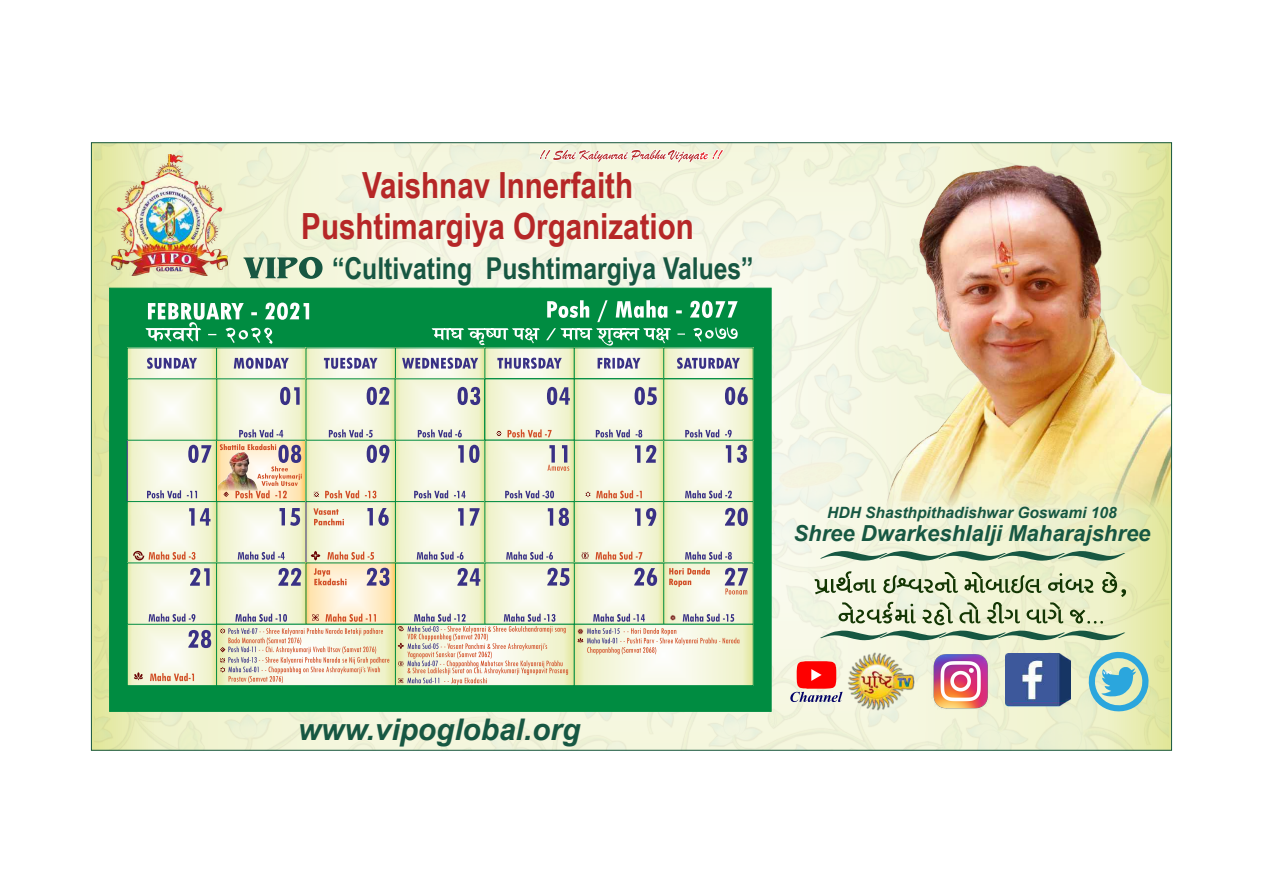
<style>
.page{position:relative;width:1263px;height:893px;background:#fff}
.page>*{position:absolute;margin:0;border:0;box-sizing:border-box;transform-origin:0 0}
.t1{font:700 36.08px/41.2px "Arial Narrow";color:#b62727;text-align:center}
.t2{font:700 30.15px "Arial Narrow";color:#175742}
.t3{font:italic 700 29.85px "Arial";color:#175742}
.t4{font:italic 700 22.05px "Arial";color:#175742}
.t5{font:italic 700 15.52px "Arial";color:#175742}
</style>
<div class="page">
<img style="left:93px;top:145px;width:1076px;height:603px">
<img style="left:824px;top:145px;width:345px;height:513px">
<img style="left:111px;top:155px;width:116px;height:120px">
<svg style="left:243px;top:257px;width:80px;height:22px;background:#85a68d"></svg>
<svg style="left:538px;top:148px;width:186px;height:20px;background:#ecdaca"></svg>
<div style="left:844px;top:646px;width:71px;height:71px;background:#f6f8e3"></div>
<img style="left:848px;top:648px;width:66px;height:68px">
<svg style="left:790px;top:661px;width:52px;height:41px;background:#e37070"></svg>
<img style="left:1006px;top:653px;width:65px;height:57px">
<img style="left:932px;top:652px;width:59px;height:59px">
<svg style="left:1086px;top:650px;width:63px;height:68px;background:#9ed1c9"></svg>
<svg style="left:820px;top:551px;width:305px;height:10px;background:#8dac92"></svg>
<svg style="left:109px;top:288px;width:662px;height:423px;background:#269b56"></svg>
<svg style="left:129px;top:442px;width:86px;height:58px;background:#f3f5db"></svg>
<svg style="left:576px;top:442px;width:86px;height:58px;background:#f3f5db"></svg>
<svg style="left:218px;top:503px;width:86px;height:58px;background:#f4f6dc"></svg>
<svg style="left:129px;top:626px;width:86px;height:58px;background:#f4f5db"></svg>
<div style="left:127px;top:624px;width:90px;height:62px;border:1px solid #008c41"></div>
<svg style="left:397px;top:565px;width:86px;height:57px;background:#f4f6dd"></svg>
<svg style="left:397px;top:442px;width:86px;height:58px;background:#f3f5db"></svg>
<svg style="left:576px;top:565px;width:86px;height:57px;background:#f4f6db"></svg>
<svg style="left:308px;top:503px;width:86px;height:58px;background:#f4f5db"></svg>
<svg style="left:665px;top:442px;width:86px;height:58px;background:#f3f5dc"></svg>
<svg style="left:487px;top:381px;width:85px;height:57px;background:#f4f6dc"></svg>
<svg style="left:576px;top:381px;width:86px;height:57px;background:#f3f5db"></svg>
<svg style="left:665px;top:381px;width:86px;height:57px;background:#f3f5dc"></svg>
<svg style="left:218px;top:442px;width:86px;height:58px"></svg>
<div style="left:216px;top:440px;width:90px;height:62px;border:1px solid #008c41"></div>
<svg style="left:308px;top:442px;width:86px;height:58px;background:#f3f5db"></svg>
<div style="left:306px;top:440px;width:90px;height:62px;border:1px solid #008c41"></div>
<svg style="left:129px;top:503px;width:86px;height:58px;background:#f3f5db"></svg>
<div style="left:127px;top:501px;width:90px;height:62px;border:1px solid #008c41"></div>
<svg style="left:397px;top:503px;width:86px;height:58px;background:#f4f6db"></svg>
<div style="left:395px;top:501px;width:90px;height:62px;border:1px solid #008c41"></div>
<svg style="left:487px;top:503px;width:85px;height:58px;background:#f4f6dc"></svg>
<svg style="left:576px;top:503px;width:86px;height:58px;background:#f3f5db"></svg>
<div style="left:574px;top:501px;width:90px;height:62px;border:1px solid #008c41"></div>
<svg style="left:665px;top:503px;width:86px;height:58px;background:#f4f6dc"></svg>
<div style="left:663px;top:501px;width:90px;height:62px;border:1px solid #008c41"></div>
<svg style="left:129px;top:565px;width:86px;height:57px;background:#f4f6db"></svg>
<svg style="left:218px;top:565px;width:86px;height:57px;background:#f4f6dc"></svg>
<svg style="left:308px;top:565px;width:86px;height:57px;background:#feebc9"></svg>
<svg style="left:487px;top:565px;width:85px;height:57px;background:#f4f6dd"></svg>
<svg style="left:665px;top:565px;width:86px;height:57px"></svg>
<svg style="left:218px;top:626px;width:176px;height:58px"></svg>
<div style="left:216px;top:624px;width:180px;height:62px;border:1px solid #008c41"></div>
<div style="left:395px;top:624px;width:179px;height:62px;background:#e6eaa9"></div>
<div style="left:395px;top:624px;width:179px;height:62px;border:1px solid #008c41"></div>
<svg style="left:129px;top:350px;width:86px;height:27px;background:#f3f5da"></svg>
<svg style="left:218px;top:350px;width:86px;height:27px;background:#f3f5db"></svg>
<svg style="left:308px;top:350px;width:86px;height:27px;background:#f3f5db"></svg>
<svg style="left:397px;top:350px;width:86px;height:27px"></svg>
<svg style="left:487px;top:350px;width:85px;height:27px"></svg>
<div style="left:485px;top:348px;width:89px;height:31px;border:1px solid #008c41"></div>
<svg style="left:576px;top:350px;width:86px;height:27px;background:#f3f5da"></svg>
<div style="left:574px;top:348px;width:90px;height:31px;border:1px solid #008c41"></div>
<svg style="left:665px;top:350px;width:86px;height:27px"></svg>
<div style="left:663px;top:348px;width:90px;height:31px;border:1px solid #008c41"></div>
<svg style="left:147px;top:358px;width:50px;height:11px"></svg>
<svg style="left:234px;top:358px;width:55px;height:11px"></svg>
<svg style="left:324px;top:358px;width:53px;height:11px"></svg>
<svg style="left:402px;top:358px;width:76px;height:11px"></svg>
<svg style="left:497px;top:358px;width:65px;height:11px"></svg>
<svg style="left:188px;top:445px;width:23px;height:18px"></svg>
<svg style="left:367px;top:445px;width:22px;height:18px"></svg>
<svg style="left:189px;top:508px;width:21px;height:18px"></svg>
<svg style="left:280px;top:508px;width:20px;height:18px"></svg>
<svg style="left:367px;top:508px;width:22px;height:18px"></svg>
<svg style="left:190px;top:568px;width:20px;height:18px"></svg>
<svg style="left:278px;top:568px;width:23px;height:18px"></svg>
<svg style="left:367px;top:568px;width:22px;height:18px"></svg>
<svg style="left:457px;top:568px;width:23px;height:18px"></svg>
<svg style="left:547px;top:568px;width:22px;height:18px"></svg>
<svg style="left:634px;top:568px;width:23px;height:18px"></svg>
<svg style="left:188px;top:630px;width:23px;height:18px"></svg>
<svg style="left:218px;top:381px;width:86px;height:57px;background:#f3f5db"></svg>
<svg style="left:635px;top:387px;width:22px;height:18px"></svg>
<svg style="left:725px;top:387px;width:23px;height:18px"></svg>
<svg style="left:487px;top:442px;width:85px;height:58px;background:#f4f6dd"></svg>
<div style="left:485px;top:440px;width:89px;height:62px;border:1px solid #008c41"></div>
<svg style="left:458px;top:445px;width:21px;height:18px"></svg>
<svg style="left:458px;top:508px;width:22px;height:18px"></svg>
<svg style="left:548px;top:508px;width:21px;height:18px"></svg>
<svg style="left:635px;top:508px;width:21px;height:18px"></svg>
<svg style="left:725px;top:508px;width:23px;height:18px"></svg>
<svg style="left:635px;top:445px;width:21px;height:18px"></svg>
<svg style="left:726px;top:445px;width:21px;height:18px"></svg>
<svg style="left:596px;top:429px;width:46px;height:8px"></svg>
<svg style="left:313px;top:508px;width:31px;height:17px"></svg>
<svg style="left:598px;top:358px;width:42px;height:11px"></svg>
<svg style="left:677px;top:358px;width:63px;height:11px"></svg>
<svg style="left:129px;top:381px;width:86px;height:57px;background:#f4f6db"></svg>
<svg style="left:576px;top:626px;width:175px;height:58px"></svg>
<div style="left:574px;top:624px;width:179px;height:62px;border:1px solid #008c41"></div>
<svg style="left:685px;top:429px;width:47px;height:8px"></svg>
<svg style="left:147px;top:490px;width:50px;height:8px"></svg>
<svg style="left:325px;top:490px;width:51px;height:8px"></svg>
<svg style="left:414px;top:490px;width:51px;height:8px"></svg>
<svg style="left:505px;top:490px;width:49px;height:8px"></svg>
<svg style="left:596px;top:490px;width:46px;height:8px"></svg>
<svg style="left:685px;top:490px;width:47px;height:8px"></svg>
<svg style="left:150px;top:673px;width:44px;height:8px"></svg>
<svg style="left:308px;top:381px;width:86px;height:57px;background:#f3f5db"></svg>
<svg style="left:397px;top:381px;width:86px;height:57px;background:#f3f5db"></svg>
<svg style="left:280px;top:387px;width:20px;height:18px"></svg>
<svg style="left:239px;top:429px;width:44px;height:8px"></svg>
<svg style="left:367px;top:387px;width:22px;height:18px"></svg>
<svg style="left:329px;top:429px;width:44px;height:8px"></svg>
<svg style="left:457px;top:387px;width:23px;height:18px"></svg>
<svg style="left:418px;top:429px;width:44px;height:8px"></svg>
<svg style="left:547px;top:387px;width:23px;height:18px"></svg>
<svg style="left:507px;top:429px;width:45px;height:8px"></svg>
<svg style="left:685px;top:552px;width:47px;height:8px"></svg>
<svg style="left:238px;top:552px;width:47px;height:8px"></svg>
<svg style="left:327px;top:552px;width:47px;height:8px"></svg>
<svg style="left:417px;top:552px;width:47px;height:8px"></svg>
<svg style="left:506px;top:552px;width:47px;height:8px"></svg>
<svg style="left:595px;top:552px;width:47px;height:8px"></svg>
<svg style="left:683px;top:614px;width:51px;height:8px"></svg>
<svg style="left:149px;top:614px;width:46px;height:8px"></svg>
<svg style="left:235px;top:614px;width:52px;height:8px"></svg>
<svg style="left:325px;top:614px;width:51px;height:8px"></svg>
<svg style="left:593px;top:614px;width:52px;height:8px"></svg>
<svg style="left:314px;top:568px;width:33px;height:17px"></svg>
<img style="left:218px;top:452px;width:41px;height:57px">
<svg style="left:547px;top:445px;width:22px;height:26px"></svg>
<svg style="left:725px;top:568px;width:23px;height:27px"></svg>
<svg style="left:669px;top:568px;width:41px;height:19px"></svg>
<svg style="left:670px;top:615px;width:6px;height:6px"></svg>
<svg style="left:312px;top:614px;width:7px;height:7px"></svg>
<svg style="left:585px;top:491px;width:5px;height:6px"></svg>
<svg style="left:314px;top:492px;width:5px;height:5px"></svg>
<img style="left:220px;top:444px;width:82px;height:54px">
<svg style="left:496px;top:431px;width:5px;height:5px"></svg>
<svg style="left:220px;top:628px;width:169px;height:55px;background:#ebddc6"></svg>
<svg style="left:133px;top:551px;width:62px;height:9px"></svg>
<svg style="left:311px;top:551px;width:9px;height:9px"></svg>
<svg style="left:582px;top:552px;width:7px;height:7px"></svg>
<svg style="left:134px;top:672px;width:9px;height:8px"></svg>
<svg style="left:398px;top:614px;width:170px;height:71px;background:#e3d8c2"></svg>
<svg style="left:577px;top:628px;width:162px;height:26px"></svg>
<svg style="left:145px;top:303px;width:164px;height:41px"></svg>
<svg style="left:432px;top:300px;width:306px;height:46px;background:#30a165"></svg>
<svg style="left:814px;top:571px;width:312px;height:69px;background:#c3ceaf"></svg>
<p class="t1" style="left:301px;top:168px;width:394px">Vaishnav Innerfaith<br>Pushtimargiya Organization</p>
<p class="t2" style="left:332px;top:257px;width:423px">“Cultivating Pushtimargiya Values”</p>
<p class="t3" style="left:298px;top:718px;width:284px">www.vipoglobal.org</p>
<p class="t5" style="left:827px;top:506px;width:291px">HDH Shasthpithadishwar Goswami 108</p>
<p class="t4" style="left:793px;top:525px;width:359px">Shree Dwarkeshlalji Maharajshree</p>
</div>
